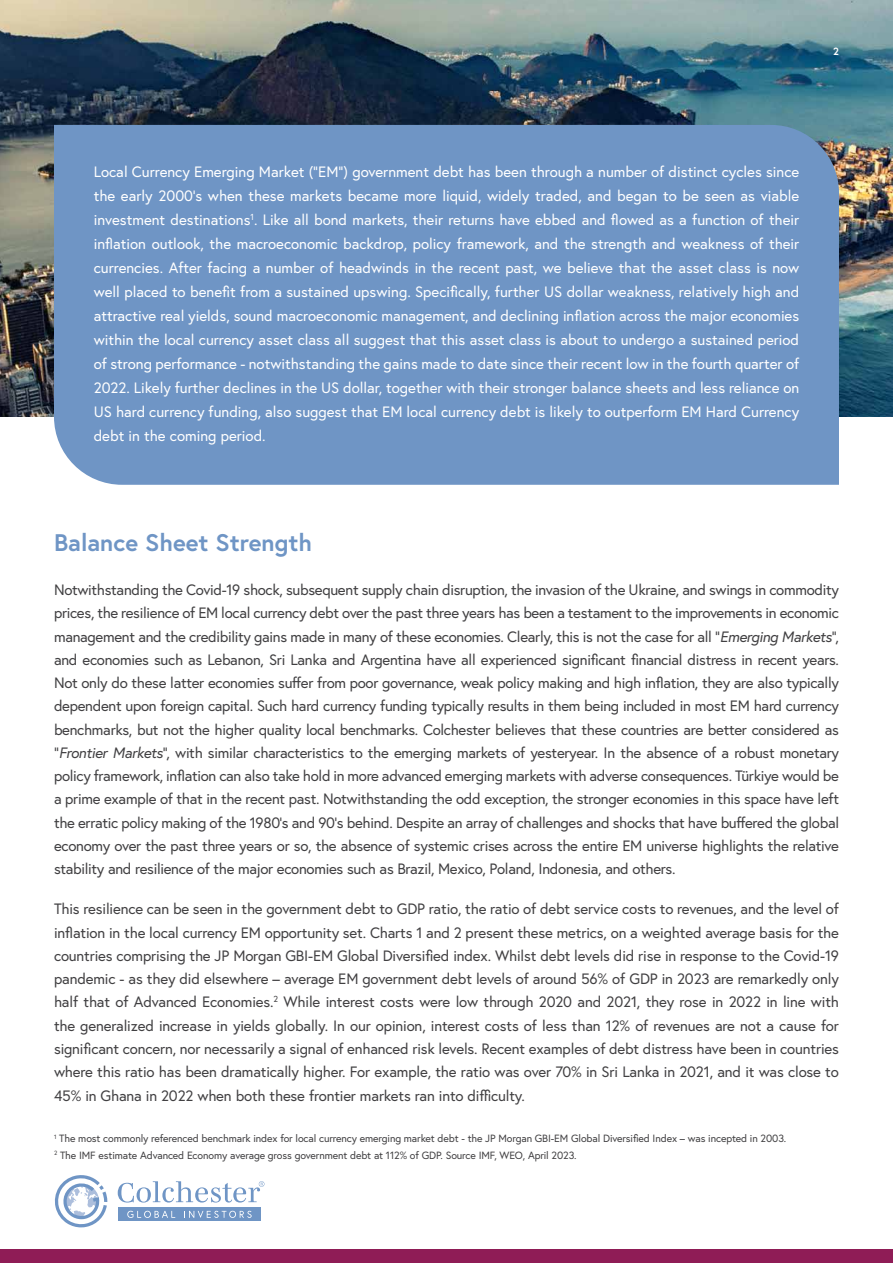
<style>
.page{position:relative;width:893px;height:1263px;background:#fff}
.page>*{position:absolute;margin:0;border:0;box-sizing:border-box;transform-origin:0 0}
.t1{font:700 24px "Europa";color:#6f95c5}
.t2{font:15px/23.2px "Europa";letter-spacing:-.02em;color:#414042;text-align:justify}
.t3{font:15px/24px "Europa";color:#fff;text-align:justify}
.t4{font:10.5px/16.2px "Europa";letter-spacing:-.01em;color:#414042}
.t5{font:700 10.5px "Europa";color:#fff}
.s1{font-style:italic}
</style>
<div class="page">
<div style="left:118px;top:1207px;width:142px;height:14px;background:#6f95c5"></div>
<svg style="left:55px;top:1175px;width:52px;height:52px"></svg>
<svg style="left:127px;top:1211px;width:48px;height:7px"></svg>
<svg style="left:184px;top:1211px;width:68px;height:7px"></svg>
<svg style="left:118px;top:1181px;width:146px;height:21px"></svg>
<img style="left:0;top:0;width:893px;height:417px">
<div style="left:54px;top:125px;width:785px;height:360px;background:#6f95c5"></div>
<div style="left:0;top:1249px;width:893px;height:14px;background:#8f1c56"></div>
<p class="t5" style="left:833px;top:44px;width:7px">2</p>
<p class="t3" style="left:94px;top:160px;width:707px">Local Currency Emerging Market (“EM”) government debt has been through a number of distinct cycles since the early 2000’s when these markets became more liquid, widely traded, and began to be seen as viable investment destinations<sup>1</sup>. Like all bond markets, their returns have ebbed and flowed as a function of their inflation outlook, the macroeconomic backdrop, policy framework, and the strength and weakness of their currencies. After facing a number of headwinds in the recent past, we believe that the asset class is now well placed to benefit from a sustained upswing. Specifically, further US dollar weakness, relatively high and attractive real yields, sound macroeconomic management, and declining inflation across the major economies within the local currency asset class all suggest that this asset class is about to undergo a sustained period of strong performance - notwithstanding the gains made to date since their recent low in the fourth quarter of 2022. Likely further declines in the US dollar, together with their stronger balance sheets and less reliance on US hard currency funding, also suggest that EM local currency debt is likely to outperform EM Hard Currency debt in the coming period.</p>
<h1 class="t1" style="left:54px;top:526px;width:259px">Balance Sheet Strength</h1>
<p class="t2" style="left:54px;top:578px;width:787px">Notwithstanding the Covid-19 shock, subsequent supply chain disruption, the invasion of the Ukraine, and swings in commodity prices, the resilience of EM local currency debt over the past three years has been a testament to the improvements in economic management and the credibility gains made in many of these economies. Clearly, this is not the case for all “<span class="s1">Emerging Markets</span>”, and economies such as Lebanon, Sri Lanka and Argentina have all experienced significant financial distress in recent years.<br>Not only do these latter economies suffer from poor governance, weak policy making and high inflation, they are also typically dependent upon foreign capital. Such hard currency funding typically results in them being included in most EM hard currency benchmarks, but not the higher quality local benchmarks. Colchester believes that these countries are better considered as “<span class="s1">Frontier Markets</span>”, with similar characteristics to the emerging markets of yesteryear. In the absence of a robust monetary policy framework, inflation can also take hold in more advanced emerging markets with adverse consequences. Türkiye would be a prime example of that in the recent past. Notwithstanding the odd exception, the stronger economies in this space have left the erratic policy making of the 1980’s and 90’s behind. Despite an array of challenges and shocks that have buffered the global economy over the past three years or so, the absence of systemic crises across the entire EM universe highlights the relative stability and resilience of the major economies such as Brazil, Mexico, Poland, Indonesia, and others.</p>
<p class="t2" style="left:54px;top:897px;width:787px">This resilience can be seen in the government debt to GDP ratio, the ratio of debt service costs to revenues, and the level of inflation in the local currency EM opportunity set. Charts 1 and 2 present these metrics, on a weighted average basis for the countries comprising the JP Morgan GBI-EM Global Diversified index. Whilst debt levels did rise in response to the Covid-19 pandemic - as they did elsewhere – average EM government debt levels of around 56% of GDP in 2023 are remarkedly only half that of Advanced Economies.<sup>2</sup> While interest costs were low through 2020 and 2021, they rose in 2022 in line with the generalized increase in yields globally. In our opinion, interest costs of less than 12% of revenues are not a cause for significant concern, nor necessarily a signal of enhanced risk levels. Recent examples of debt distress have been in countries where this ratio has been dramatically higher. For example, the ratio was over 70% in Sri Lanka in 2021, and it was close to 45% in Ghana in 2022 when both these frontier markets ran into difficulty.</p>
<p class="t4" style="left:54px;top:1130px;width:734px"><sup>1</sup> The most commonly referenced benchmark index for local currency emerging market debt - the JP Morgan GBI-EM Global Diversified Index – was incepted in 2003.<br><sup>2</sup> The IMF estimate Advanced Economy average gross government debt at 112% of GDP. Source IMF, WEO, April 2023.</p>
</div>
